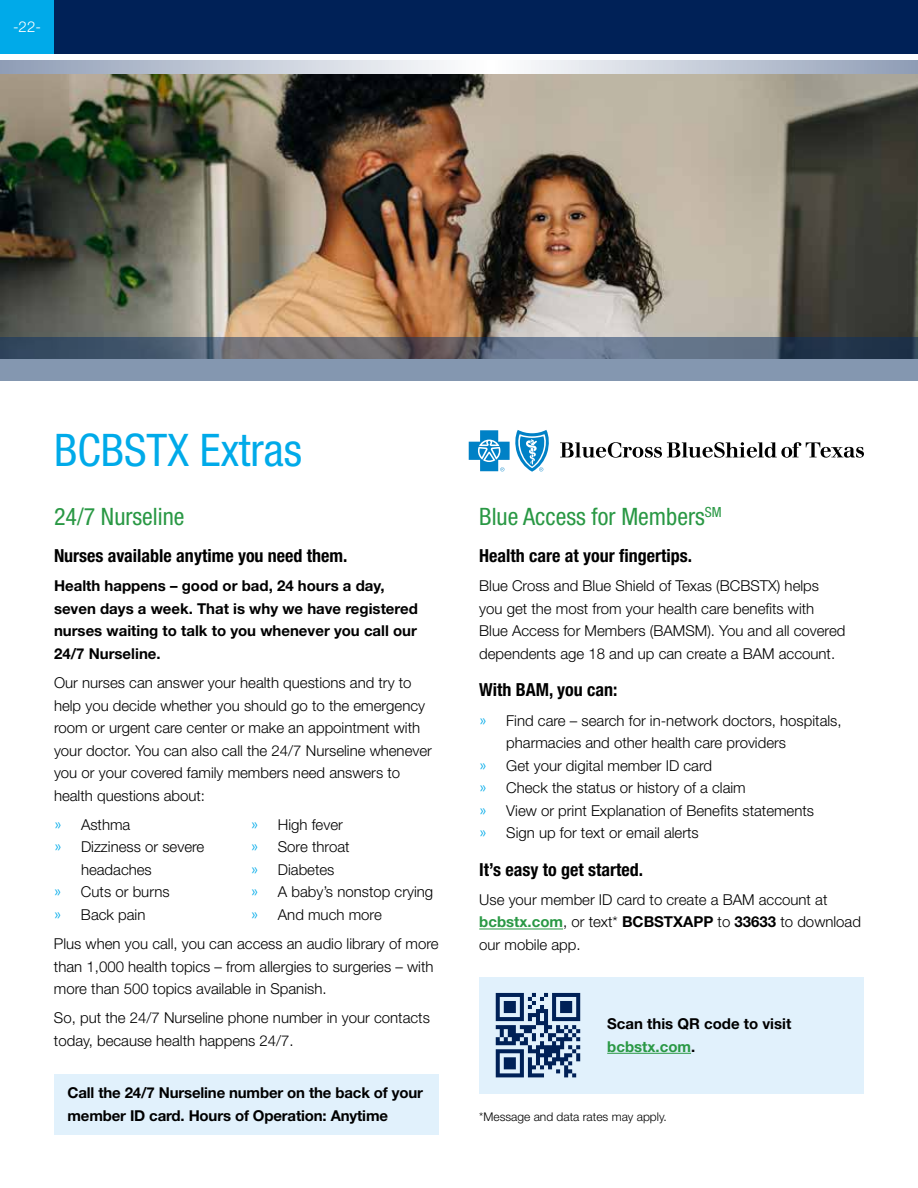
<style>
.page{position:relative;width:918px;height:1188px;background:#fff}
.page>*{position:absolute;margin:0;border:0;box-sizing:border-box;transform-origin:0 0}
.t1{font:condensed 45px "Helvetica Neue LT Std";color:#00aae9}
.t2{font:condensed 24px "Helvetica Neue LT Std";color:#299844}
.t3{font:700 condensed 18px "Helvetica Neue LT Std";color:#000}
.t4{font:300 15px/22.5px "Helvetica Neue LT Std";color:#000}
.t5{font:700 15px/22.5px "Helvetica Neue LT Std";color:#000}
.t6{font:300 15px "Calibri";color:#00aae9}
.t7{font:300 15px "Helvetica Neue LT Std";color:#fff}
.t8{font:300 12px "Helvetica Neue LT Std";color:#000}
.s1{font-weight:700;color:#299844}
.s2{font-weight:700}
.s3{color:#299844}
</style>
<div class="page">
<svg style="left:469px;top:430px;width:80px;height:42px"></svg>
<svg style="left:560px;top:442px;width:304px;height:16px"></svg>
<hr style="left:917px;top:705px;width:1px;height:43px;background:#0a2f62">
<div style="left:0;top:0;width:918px;height:54px;background:#002157"></div>
<div style="left:0;top:0;width:54px;height:54px;background:#00aae9"></div>
<svg style="left:0;top:61px;width:917px;height:13px;background:#c6cdda"></svg>
<svg style="left:917px;top:61px;width:1px;height:13px"></svg>
<hr style="left:479px;top:929px;width:84px;height:1px;background:#299844">
<div style="left:54px;top:1074px;width:385px;height:60px;background:#e1f1fc"></div>
<div style="left:479px;top:977px;width:385px;height:117px;background:#e1f1fc"></div>
<hr style="left:607px;top:1053px;width:84px;height:1px;background:#299844">
<svg style="left:496px;top:993px;width:84px;height:84px"></svg>
<img style="left:0;top:74px;width:918px;height:263px">
<svg style="left:0;top:337px;width:918px;height:43px;background:#6b7a8f"></svg>
<p class="t7" style="left:13px;top:18px;width:29px">-22-</p>
<h1 class="t1" style="left:54px;top:424px;width:250px">BCBSTX Extras</h1>
<h2 class="t2" style="left:54px;top:502px;width:132px">24/7 Nurseline</h2>
<p class="t3" style="left:54px;top:545px;width:295px">Nurses available anytime you need them.</p>
<p class="t5" style="left:54px;top:575px;width:365px">Health happens – good or bad, 24 hours a day, seven days a week. That is why we have registered nurses waiting to talk to you whenever you call our 24/7 Nurseline.</p>
<p class="t4" style="left:54px;top:671px;width:379px">Our nurses can answer your health questions and try to help you decide whether you should go to the emergency room or urgent care center or make an appointment with your doctor. You can also call the 24/7 Nurseline whenever you or your covered family members need answers to health questions about:</p>
<p class="t6" style="left:54px;top:816px;width:9px">ͫ</p>
<p class="t4" style="left:81px;top:813px;width:51px">Asthma</p>
<p class="t6" style="left:54px;top:838px;width:9px">ͫ</p>
<p class="t4" style="left:81px;top:836px;width:125px">Dizziness or severe headaches</p>
<p class="t6" style="left:54px;top:883px;width:9px">ͫ</p>
<p class="t4" style="left:81px;top:881px;width:90px">Cuts or burns</p>
<p class="t6" style="left:54px;top:906px;width:9px">ͫ</p>
<p class="t4" style="left:81px;top:903px;width:66px">Back pain</p>
<p class="t6" style="left:251px;top:816px;width:9px">ͫ</p>
<p class="t4" style="left:278px;top:813px;width:67px">High fever</p>
<p class="t6" style="left:251px;top:838px;width:9px">ͫ</p>
<p class="t4" style="left:278px;top:836px;width:73px">Sore throat</p>
<p class="t6" style="left:251px;top:861px;width:9px">ͫ</p>
<p class="t4" style="left:278px;top:858px;width:58px">Diabetes</p>
<p class="t6" style="left:251px;top:883px;width:9px">ͫ</p>
<p class="t4" style="left:278px;top:881px;width:157px">A baby’s nonstop crying</p>
<p class="t6" style="left:251px;top:906px;width:9px">ͫ</p>
<p class="t4" style="left:54px;top:900px;width:386px;line-height:29.2px;text-indent:224px">And much more<br>Plus when you call, you can access an audio library of more</p>
<p class="t4" style="left:54px;top:955px;width:381px">than 1,000 health topics – from allergies to surgeries – with more than 500 topics available in Spanish.</p>
<p class="t4" style="left:54px;top:1007px;width:377px">So, put the 24/7 Nurseline phone number in your contacts today, because health happens 24/7.</p>
<p class="t5" style="left:68px;top:1081px;width:357px">Call the 24/7 Nurseline number on the back of your member ID card. Hours of Operation: Anytime</p>
<h2 class="t2" style="left:479px;top:502px;width:244px">Blue Access for Members<sup>SM</sup></h2>
<p class="t3" style="left:479px;top:545px;width:214px">Health care at your fingertips.</p>
<p class="t4" style="left:479px;top:575px;width:368px">Blue Cross and Blue Shield of Texas (BCBSTX) helps you get the most from your health care benefits with Blue Access for Members (BAMSM). You and all covered dependents age 18 and up can create a BAM account.</p>
<p class="t3" style="left:479px;top:679px;width:140px">With BAM, you can:</p>
<p class="t6" style="left:479px;top:711px;width:9px">ͫ</p>
<p class="t4" style="left:506px;top:709px;width:337px">Find care – search for in-network doctors, hospitals, pharmacies and other health care providers</p>
<p class="t6" style="left:479px;top:756px;width:9px">ͫ</p>
<p class="t4" style="left:506px;top:754px;width:207px">Get your digital member ID card</p>
<p class="t6" style="left:479px;top:779px;width:9px">ͫ</p>
<p class="t4" style="left:506px;top:776px;width:241px">Check the status or history of a claim</p>
<p class="t6" style="left:479px;top:801px;width:9px">ͫ</p>
<p class="t4" style="left:506px;top:799px;width:309px">View or print Explanation of Benefits statements</p>
<p class="t6" style="left:479px;top:824px;width:9px">ͫ</p>
<p class="t4" style="left:506px;top:821px;width:194px">Sign up for text or email alerts</p>
<p class="t3" style="left:479px;top:858px;width:165px">It’s easy to get started.</p>
<p class="t4" style="left:479px;top:888px;width:383px">Use your member ID card to create a BAM account at <span class="s1">bcbstx.com</span>, or text* <span class="s2">BCBSTXAPP</span> to <span class="s2">33633</span> to download our mobile app.</p>
<p class="t5" style="left:607px;top:1012px;width:186px">Scan this QR code to visit <span class="s3">bcbstx.com</span>.</p>
<p class="t8" style="left:479px;top:1109px;width:189px">*Message and data rates may apply.</p>
</div>
